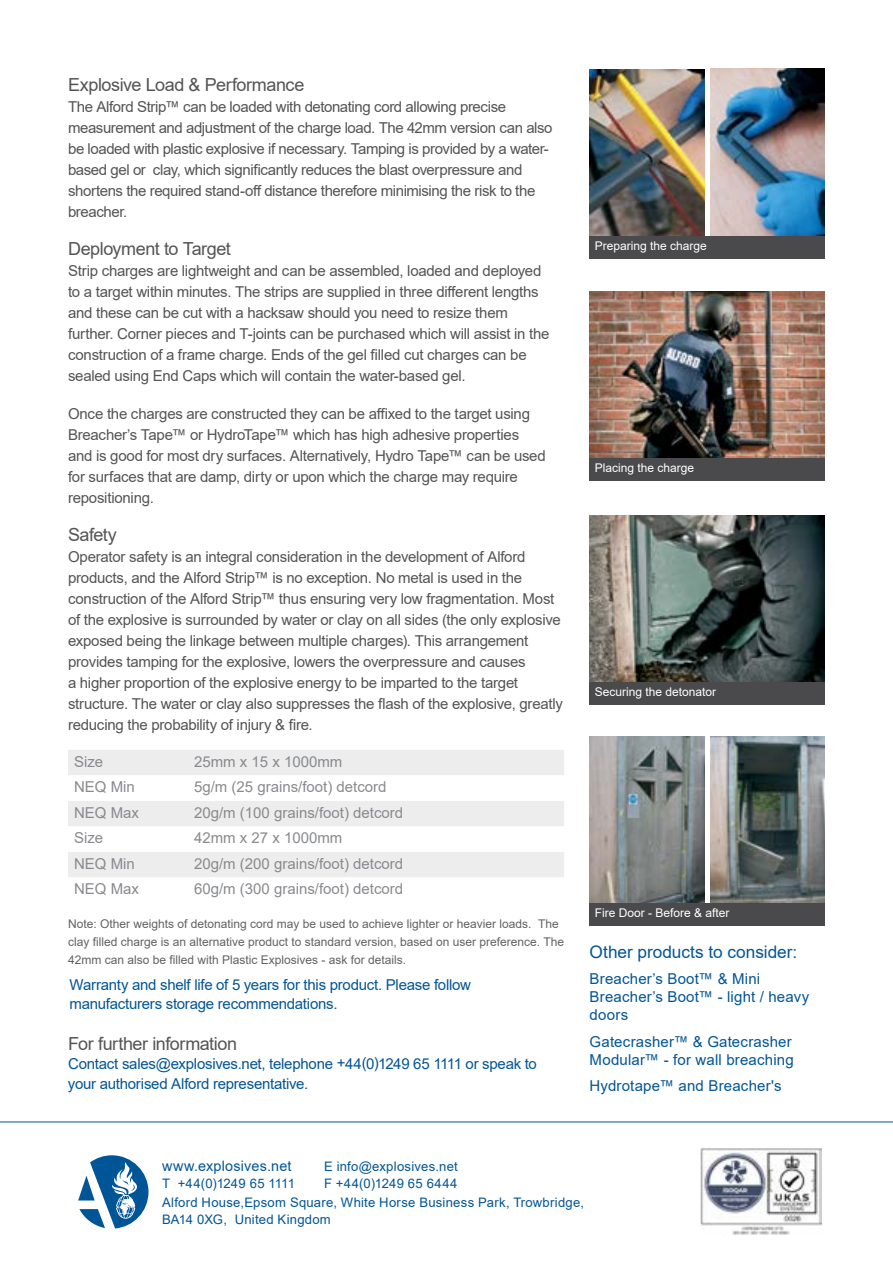
<style>
.page{position:relative;width:893px;height:1263px;background:#fff}
.page>*{position:absolute;margin:0;border:0;box-sizing:border-box;transform-origin:0 0}
.t1{font:18px "Arial";letter-spacing:-.025em;color:#545456}
.t2{font:17.25px "Arial";color:#035595}
.t3{font:15px/21px "Arial";letter-spacing:-.02em;color:#545456}
.t4{font:15px/19.5px "Arial";letter-spacing:-.015em;color:#035595}
.t5{font:15px "Arial";color:#888a8d}
.t6{font:15px/18px "Arial";letter-spacing:.015em;color:#035595}
.t7{font:15px/18px "Arial";letter-spacing:.01em;color:#035595}
.t8{font:14.4px "Arial";letter-spacing:.015em;color:#035595}
.t9{font:13.05px/19.4px "Arial";letter-spacing:.02em;color:#035595}
.t10{font:13.05px "Arial";letter-spacing:-.01em;color:#035595}
.t11{font:12px/18px "Arial";color:#616264}
.t12{font:12px "Arial";color:#fff}
</style>
<div class="page">
<div style="left:68px;top:750px;width:496px;height:25px;background:#ededee"></div>
<svg style="left:68px;top:801px;width:496px;height:76px;fill:#ededee"></svg>
<svg style="left:78px;top:1155px;width:70px;height:73px"></svg>
<hr style="left:0;top:1121px;width:893px;height:1px;background:#035595">
<img style="left:590px;top:69px;width:114px;height:167px">
<img style="left:710px;top:69px;width:115px;height:167px">
<div style="left:590px;top:236px;width:235px;height:23px;background:#4a4a4d"></div>
<img style="left:590px;top:292px;width:235px;height:166px">
<div style="left:590px;top:458px;width:235px;height:23px;background:#4a4a4d"></div>
<img style="left:590px;top:515px;width:235px;height:167px">
<div style="left:590px;top:682px;width:235px;height:22px;background:#4a4a4d"></div>
<img style="left:590px;top:736px;width:114px;height:167px">
<img style="left:710px;top:736px;width:115px;height:167px">
<div style="left:590px;top:903px;width:235px;height:22px;background:#4a4a4d"></div>
<img style="left:700px;top:1148px;width:122px;height:87px">
<p class="t1" style="left:68px;top:72px;width:238px">Explosive Load &amp; Performance</p>
<p class="t3" style="left:68px;top:96px;width:486px">The Alford Strip™ can be loaded with detonating cord allowing precise measurement and adjustment of the charge load. The 42mm version can also be loaded with plastic explosive if necessary. Tamping is provided by a water&shy;based gel or clay, which significantly reduces the blast overpressure and shortens the required stand-off distance therefore minimising the risk to the breacher.</p>
<p class="t1" style="left:68px;top:236px;width:164px">Deployment to Target</p>
<p class="t3" style="left:68px;top:260px;width:483px">Strip charges are lightweight and can be assembled, loaded and deployed to a target within minutes. The strips are supplied in three different lengths and these can be cut with a hacksaw should you need to resize them further. Corner pieces and T-joints can be purchased which will assist in the construction of a frame charge. Ends of the gel filled cut charges can be sealed using End Caps which will contain the water-based gel.</p>
<p class="t3" style="left:68px;top:403px;width:479px">Once the charges are constructed they can be affixed to the target using Breacher’s Tape™ or HydroTape™ which has high adhesive properties and is good for most dry surfaces. Alternatively, Hydro Tape™ can be used for surfaces that are damp, dirty or upon which the charge may require repositioning.</p>
<p class="t1" style="left:68px;top:522px;width:50px">Safety</p>
<p class="t3" style="left:68px;top:546px;width:496px">Operator safety is an integral consideration in the development of Alford products, and the Alford Strip™ is no exception. No metal is used in the construction of the Alford Strip™ thus ensuring very low fragmentation. Most of the explosive is surrounded by water or clay on all sides (the only explosive exposed being the linkage between multiple charges). This arrangement provides tamping for the explosive, lowers the overpressure and causes<br>a higher proportion of the explosive energy to be imparted to the target structure. The water or clay also suppresses the flash of the explosive, greatly reducing the probability of injury &amp; fire.</p>
<p class="t5" style="left:74px;top:751px;width:31px">Size</p>
<p class="t5" style="left:194px;top:751px;width:150px">25mm x 15 x 1000mm</p>
<p class="t5" style="left:74px;top:776px;width:62px">NEQ Min</p>
<p class="t5" style="left:194px;top:776px;width:194px">5g/m (25 grains/foot) detcord</p>
<p class="t5" style="left:74px;top:802px;width:67px">NEQ Max</p>
<p class="t5" style="left:194px;top:802px;width:211px">20g/m (100 grains/foot) detcord</p>
<p class="t5" style="left:74px;top:827px;width:31px">Size</p>
<p class="t5" style="left:194px;top:827px;width:150px">42mm x 27 x 1000mm</p>
<p class="t5" style="left:74px;top:853px;width:62px">NEQ Min</p>
<p class="t5" style="left:194px;top:853px;width:211px">20g/m (200 grains/foot) detcord</p>
<p class="t5" style="left:74px;top:878px;width:67px">NEQ Max</p>
<p class="t5" style="left:194px;top:878px;width:211px">60g/m (300 grains/foot) detcord</p>
<p class="t11" style="left:68px;top:914px;width:498px">Note: Other weights of detonating cord may be used to achieve lighter or heavier loads. The clay filled charge is an alternative product to standard version, based on user preference. The<br>42mm can also be filled with Plastic Explosives - ask for details.</p>
<p class="t4" style="left:69px;top:975px;width:403px">Warranty and shelf life of 5 years for this product. Please follow manufacturers storage recommendations.</p>
<p class="t1" style="left:68px;top:1031px;width:171px">For further information</p>
<p class="t4" style="left:68px;top:1054px;width:470px">Contact sales@explosives.net, telephone +44(0)1249 65 1111 or speak to your authorised Alford representative.</p>
<p class="t12" style="left:595px;top:237px;width:114px">Preparing the charge</p>
<p class="t12" style="left:595px;top:460px;width:101px">Placing the charge</p>
<p class="t12" style="left:595px;top:683px;width:123px">Securing the detonator</p>
<p class="t12" style="left:595px;top:904px;width:136px">Fire Door - Before &amp; after</p>
<p class="t2" style="left:590px;top:940px;width:209px">Other products to consider:</p>
<p class="t6" style="left:590px;top:970px;width:221px">Breacher’s Boot™ &amp; Mini<br>Breacher’s Boot™ - light / heavy doors</p>
<p class="t7" style="left:590px;top:1032px;width:206px">Gatecrasher™ &amp; Gatecrasher<br>Modular™ - for wall breaching</p>
<p class="t6" style="left:590px;top:1077px;width:194px">Hydrotape™ and Breacher's</p>
<p class="t8" style="left:162px;top:1156px;width:131px">www.explosives.net</p>
<p class="t9" style="left:324px;top:1156px;width:135px">E info@explosives.net</p>
<p class="t10" style="left:162px;top:1174px;width:134px">T +44(0)1249 65 1111</p>
<p class="t9" style="left:162px;top:1173px;width:424px;text-indent:162px">F +44(0)1249 65 6444<br>Alford House,Epsom Square, White Horse Business Park, Trowbridge,</p>
<p class="t9" style="left:162px;top:1209px;width:170px">BA14 0XG, United Kingdom</p>
</div>
